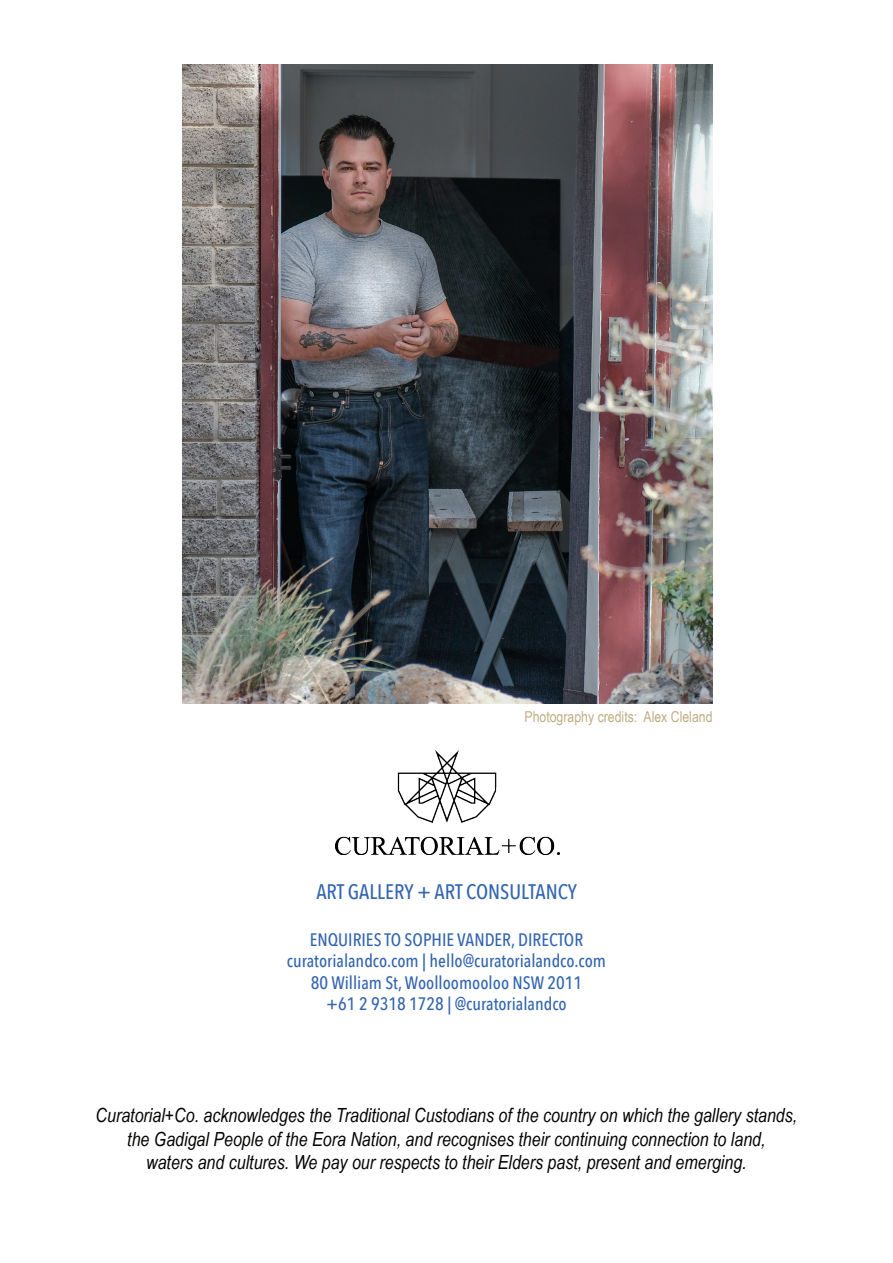
<style>
.page{position:relative;width:893px;height:1263px;background:#fff}
.page>*{position:absolute;margin:0;border:0;box-sizing:border-box;transform-origin:0 0}
.t1{font:500 21px "Avenir Next Condensed";color:#3365b0}
.t2{font:italic 19.5px "Arial Narrow";color:#040503}
.t3{font:500 18px "Avenir Next Condensed";color:#3365b0}
.t4{font:15px "Arial Narrow";color:#bfae82}
</style>
<div class="page">
<img style="left:183px;top:64px;width:530px;height:639px">
<img style="left:336px;top:750px;width:223px;height:105px">
<p class="t4" style="left:524px;top:705px;width:190px">Photography credits: Alex Cleland</p>
<p class="t1" style="left:316px;top:879px;width:262px">ART GALLERY + ART CONSULTANCY</p>
<p class="t3" style="left:310px;top:928px;width:275px">ENQUIRIES TO SOPHIE VANDER, DIRECTOR</p>
<p class="t3" style="left:287px;top:950px;width:321px">curatorialandco.com | hello@curatorialandco.com</p>
<p class="t3" style="left:311px;top:972px;width:273px">80 William St, Woolloomooloo NSW 2011</p>
<p class="t3" style="left:326px;top:993px;width:242px">+61 2 9318 1728 | @curatorialandco</p>
<p class="t2" style="left:96px;top:1102px;width:703px">Curatorial+Co. acknowledges the Traditional Custodians of the country on which the gallery stands,</p>
<p class="t2" style="left:127px;top:1125px;width:640px">the Gadigal People of the Eora Nation, and recognises their continuing connection to land,</p>
<p class="t2" style="left:146px;top:1149px;width:602px">waters and cultures. We pay our respects to their Elders past, present and emerging.</p>
</div>
